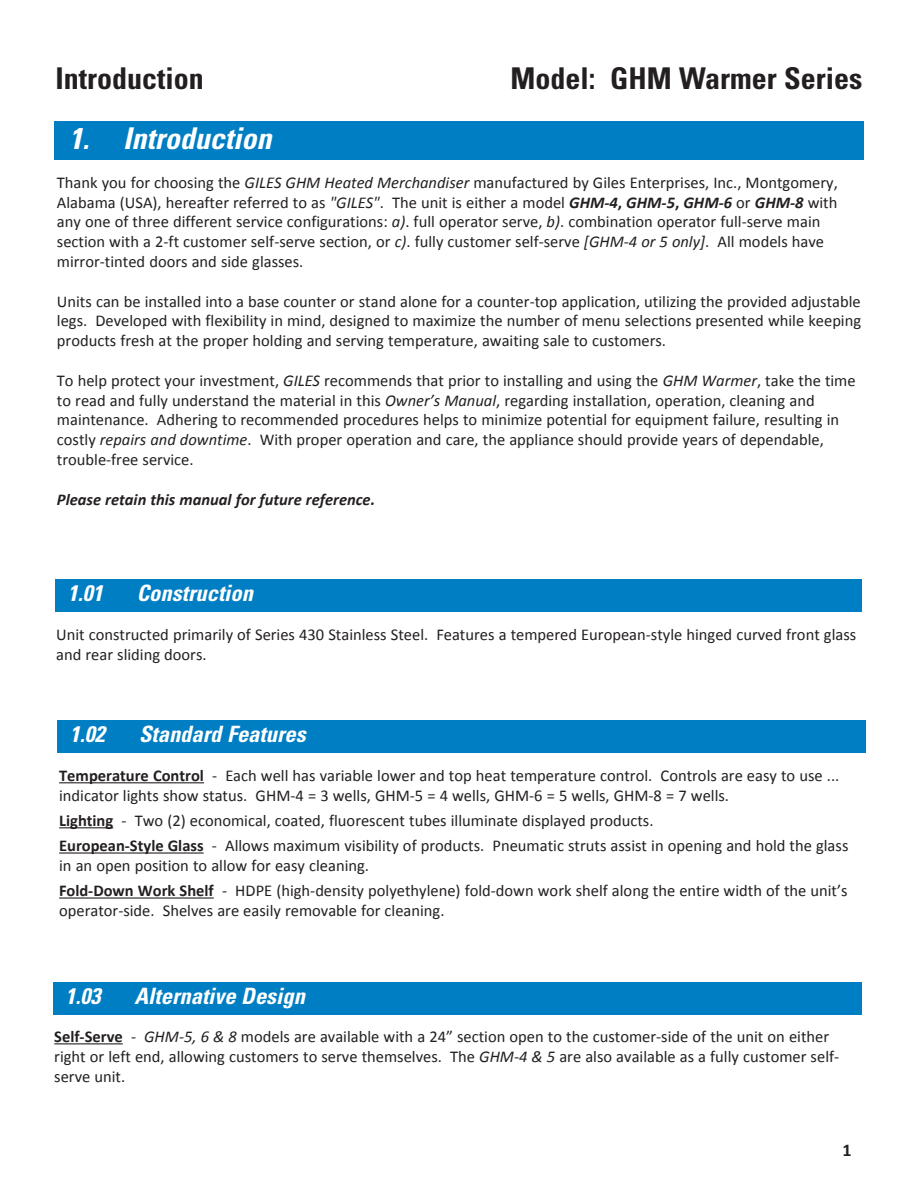
<style>
.page{position:relative;width:918px;height:1188px;background:#fff}
.page>*{position:absolute;margin:0;border:0;box-sizing:border-box;transform-origin:0 0}
.t1{font:700 condensed 30px "Univers";color:#231f20}
.t2{font:italic 700 condensed 30px "Univers";color:#fff}
.t3{font:italic 700 condensed 22.5px "Univers";color:#fff}
.t4{font:700 18px "Calibri";color:#231f20}
.t5{font:16.5px/19.8px "Calibri";color:#231f20}
.t6{font:italic 700 16.5px "Calibri";color:#231f20}
.s1{font-style:italic}
.s2{font-weight:700;font-style:italic}
.s3{font-weight:700}
</style>
<div class="page">
<hr style="left:59px;top:782px;width:145px;height:1px;background:#231f20">
<hr style="left:59px;top:827px;width:54px;height:1px;background:#231f20">
<hr style="left:59px;top:852px;width:145px;height:2px;background:#231f20">
<hr style="left:59px;top:897px;width:155px;height:2px;background:#231f20">
<hr style="left:54px;top:1043px;width:69px;height:1px;background:#231f20">
<div style="left:54px;top:122px;width:810px;height:38px;background:#007ec3"></div>
<div style="left:55px;top:579px;width:807px;height:33px;background:#007ec3"></div>
<div style="left:58px;top:720px;width:808px;height:32px;background:#007ec3"></div>
<div style="left:53px;top:982px;width:808px;height:33px;background:#007ec3"></div>
<h1 class="t1" style="left:55px;top:67px;width:150px">Introduction</h1>
<h1 class="t1" style="left:510px;top:67px;width:354px">Model: GHM Warmer Series</h1>
<h1 class="t2" style="left:69px;top:127px;width:210px">1. Introduction</h1>
<p class="t5" style="left:57px;top:174px;width:782px">Thank you for choosing the <span class="s1">GILES GHM Heated Merchandiser</span> manufactured by Giles Enterprises, Inc., Montgomery, Alabama (USA), hereafter referred to as <span class="s1">"GILES"</span>. The unit is either a model <span class="s2">GHM‐4</span><span class="s3">,</span> <span class="s2">GHM‐5</span><span class="s3">,</span> <span class="s2">GHM‐6</span> or <span class="s2">GHM‐8</span> with any one of three different service configurations: <span class="s1">a)</span>. full operator serve, <span class="s1">b)</span>. combination operator full‐serve main section with a 2‐ft customer self‐serve section, or <span class="s1">c)</span>. fully customer self‐serve <span class="s1">[GHM‐4 or 5 only]</span>. All models have mirror‐tinted doors and side glasses.</p>
<p class="t5" style="left:57px;top:293px;width:806px;text-align:justify">Units can be installed into a base counter or stand alone for a counter‐top application, utilizing the provided adjustable legs. Developed with flexibility in mind, designed to maximize the number of menu selections presented while keeping products fresh at the proper holding and serving temperature, awaiting sale to customers.</p>
<p class="t5" style="left:57px;top:372px;width:800px">To help protect your investment, <span class="s1">GILES</span> recommends that prior to installing and using the <span class="s1">GHM Warmer</span>, take the time to read and fully understand the material in this <span class="s1">Owner’s Manual</span>, regarding installation, operation, cleaning and maintenance. Adhering to recommended procedures helps to minimize potential for equipment failure, resulting in costly <span class="s1">repairs and downtime</span>. With proper operation and care, the appliance should provide years of dependable, trouble‐free service.</p>
<p class="t6" style="left:57px;top:492px;width:320px">Please retain this manual for future reference.</p>
<h2 class="t3" style="left:68px;top:585px;width:41px">1.01</h2>
<h2 class="t3" style="left:137px;top:585px;width:122px">Construction</h2>
<p class="t5" style="left:56px;top:626px;width:802px">Unit constructed primarily of Series 430 Stainless Steel. Features a tempered European‐style hinged curved front glass and rear sliding doors.</p>
<h2 class="t3" style="left:70px;top:725px;width:41px">1.02</h2>
<h2 class="t3" style="left:139px;top:725px;width:173px">Standard Features</h2>
<p class="t5" style="left:59px;top:767px;width:782px"><span class="s3">Temperature Control</span> ‐ Each well has variable lower and top heat temperature control. Controls are easy to use ... indicator lights show status. GHM‐4 = 3 wells, GHM‐5 = 4 wells, GHM‐6 = 5 wells, GHM‐8 = 7 wells.</p>
<p class="t5" style="left:59px;top:809px;width:791px;line-height:25.2px"><span class="s3">Lighting</span> ‐ Two (2) economical, coated, fluorescent tubes illuminate displayed products.<br><span class="s3">European‐Style Glass</span> ‐ Allows maximum visibility of products. Pneumatic struts assist in opening and hold the glass</p>
<p class="t5" style="left:59px;top:854px;width:790px;line-height:25.2px">in an open position to allow for easy cleaning.<br><span class="s3">Fold‐Down Work Shelf</span> ‐ HDPE (high‐density polyethylene) fold‐down work shelf along the entire width of the unit’s</p>
<p class="t5" style="left:59px;top:902px;width:387px">operator‐side. Shelves are easily removable for cleaning.</p>
<h2 class="t3" style="left:65px;top:988px;width:41px">1.03</h2>
<h2 class="t3" style="left:135px;top:988px;width:176px">Alternative Design</h2>
<p class="t5" style="left:54px;top:1028px;width:786px"><span class="s3">Self‐Serve</span> ‐ <span class="s1">GHM‐5, 6 &amp; 8</span> models are available with a 24” section open to the customer‐side of the unit on either right or left end, allowing customers to serve themselves. The <span class="s1">GHM‐4 &amp; 5</span> are also available as a fully customer self‐ serve unit.</p>
<p class="t4" style="left:843px;top:1142px;width:11px">1</p>
</div>
